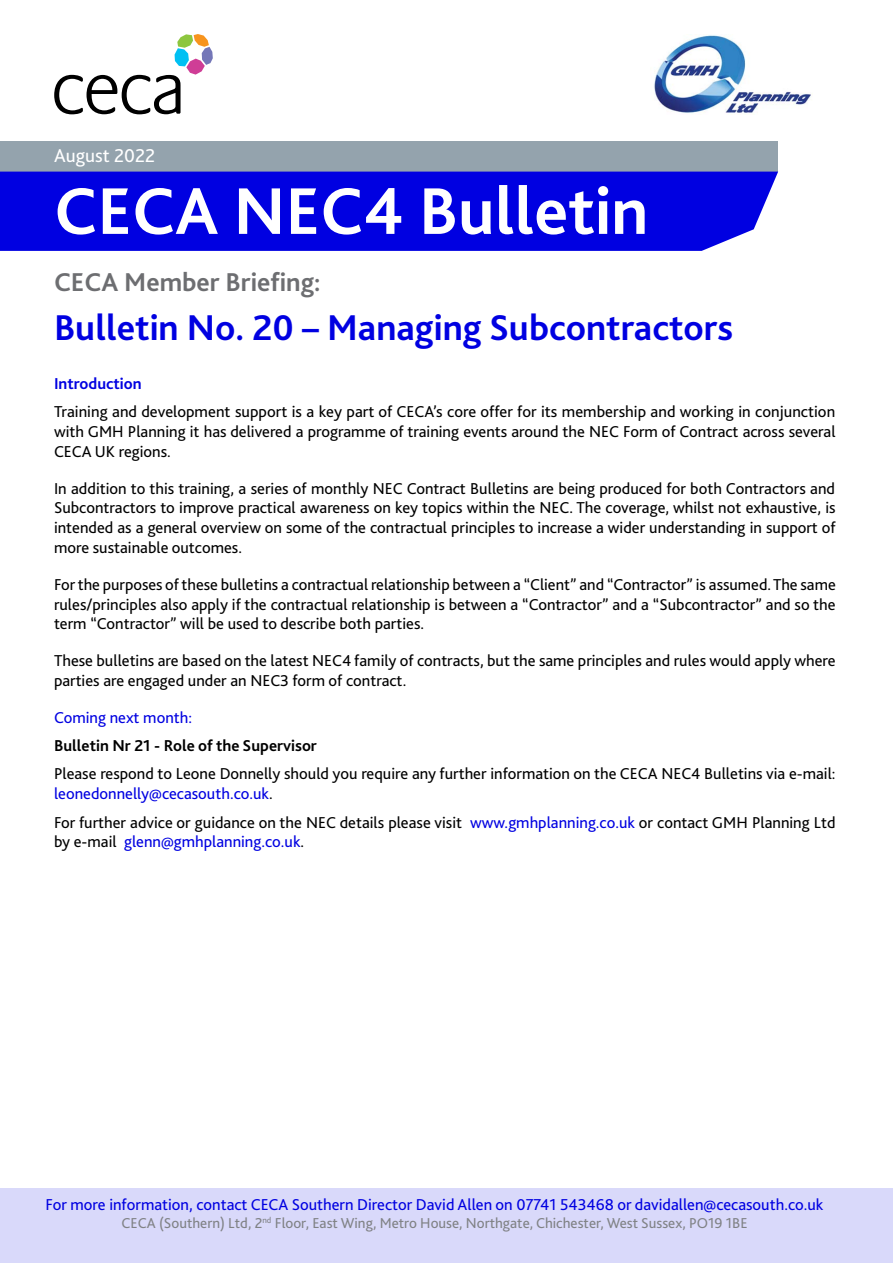
<style>
.page{position:relative;width:893px;height:1263px;background:#fff}
.page>*{position:absolute;margin:0;border:0;box-sizing:border-box;transform-origin:0 0}
.t1{font:700 69px "Bliss 2";color:#fff}
.t2{font:700 37.5px "Bliss 2";color:#0000e1}
.t3{font:700 27px "Bliss 2";color:#6d6e71}
.t4{font:19.5px "Bliss 2";color:#fff}
.t5{font:16.5px/19.8px "Bliss 2";color:#000;text-align:justify}
.t6{font:16.5px "Bliss 2";color:#0000e1}
.t7{font:700 16.5px "Bliss 2";color:#000}
.t8{font:700 16.5px "Bliss 2";color:#0000e1}
.t9{font:15px "Bliss 2";color:#808285}
.s1{color:#0000e1}
</style>
<div class="page">
<div style="left:0;top:142px;width:778px;height:30px;background:#94a3ad"></div>
<div style="left:0;top:172px;width:778px;height:79px;background:#0000e1"></div>
<svg style="left:54px;top:34px;width:159px;height:80px"></svg>
<img style="left:654px;top:35px;width:157px;height:78px">
<div style="left:0;top:1188px;width:893px;height:75px;background:#d9d9fa"></div>
<p class="t4" style="left:54px;top:143px;width:103px">August 2022</p>
<h1 class="t1" style="left:54px;top:168px;width:596px">CECA NEC4 Bulletin</h1>
<h3 class="t3" style="left:54px;top:265px;width:268px">CECA Member Briefing:</h3>
<h2 class="t2" style="left:54px;top:304px;width:681px">Bulletin No. 20 – Managing Subcontractors</h2>
<p class="t8" style="left:54px;top:373px;width:89px">Introduction</p>
<p class="t5" style="left:54px;top:402px;width:783px">Training and development support is a key part of CECA’s core offer for its membership and working in conjunction with GMH Planning it has delivered a programme of training events around the NEC Form of Contract across several CECA UK regions.</p>
<p class="t5" style="left:54px;top:478px;width:783px">In addition to this training, a series of monthly NEC Contract Bulletins are being produced for both Contractors and Subcontractors to improve practical awareness on key topics within the NEC. The coverage, whilst not exhaustive, is intended as a general overview on some of the contractual principles to increase a wider understanding in support of more sustainable outcomes.</p>
<p class="t5" style="left:54px;top:574px;width:783px">For the purposes of these bulletins a contractual relationship between a “Client” and “Contractor” is assumed. The same rules/principles also apply if the contractual relationship is between a “Contractor” and a “Subcontractor” and so the term “Contractor” will be used to describe both parties.</p>
<p class="t5" style="left:54px;top:651px;width:783px">These bulletins are based on the latest NEC4 family of contracts, but the same principles and rules would apply where parties are engaged under an NEC3 form of contract.</p>
<p class="t6" style="left:54px;top:707px;width:140px">Coming next month:</p>
<p class="t7" style="left:54px;top:735px;width:264px">Bulletin Nr 21 - Role of the Supervisor</p>
<p class="t5" style="left:54px;top:764px;width:783px">Please respond to Leone Donnelly should you require any further information on the CECA NEC4 Bulletins via e-mail: <span class="s1">leonedonnelly@cecasouth.co.uk</span>.</p>
<p class="t5" style="left:54px;top:812px;width:783px">For further advice or guidance on the NEC details please visit <span class="s1">www.gmhplanning.co.uk</span> or contact GMH Planning Ltd by e-mail <span class="s1">glenn@gmhplanning.co.uk</span>.</p>
<p class="t6" style="left:45px;top:1194px;width:779px">For more information, contact CECA Southern Director David Allen on 07741 543468 or davidallen@cecasouth.co.uk</p>
<p class="t9" style="left:121px;top:1213px;width:628px">CECA (Southern) Ltd, 2<sup>nd</sup> Floor, East Wing, Metro House, Northgate, Chichester, West Sussex, PO19 1BE</p>
</div>
